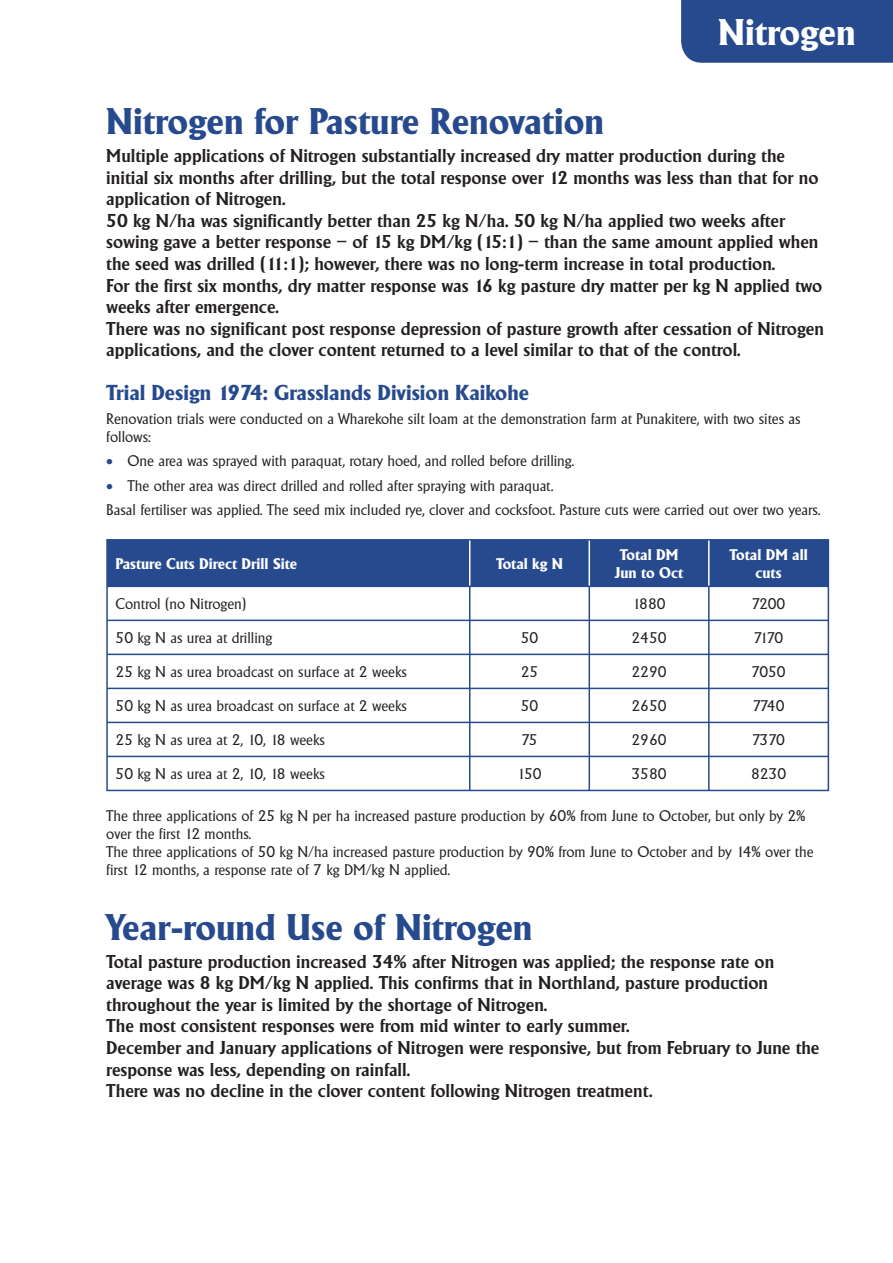
<style>
.page{position:relative;width:893px;height:1263px;background:#fff}
.page>*{position:absolute;margin:0;border:0;box-sizing:border-box;transform-origin:0 0}
.t1{font:700 36px "Adelon";color:#274a8e}
.t2{font:700 36px "Adelon";color:#fff}
.t3{font:700 21px "Adelon";color:#274a8e}
.t4{font:600 18px/21.6px "Adelon";color:#231f20}
.t5{font:15px/18px "Adelon";color:#231f20}
.t6{font:700 15px/18px "Adelon";color:#fff;text-align:center}
.s1{color:#274a8e}
</style>
<div class="page">
<div style="left:681px;top:0;width:212px;height:63px;background:#274a8e"></div>
<div style="left:108px;top:540px;width:720px;height:46px;background:#274a8e"></div>
<hr style="left:106px;top:539px;width:364px;height:1px;background:#274a8e">
<hr style="left:106px;top:540px;width:2px;height:46px;background:#274a8e">
<hr style="left:470px;top:539px;width:359px;height:1px;background:#274a8e">
<hr style="left:828px;top:540px;width:1px;height:46px;background:#274a8e">
<hr style="left:106px;top:586px;width:364px;height:1px;background:#274a8e">
<hr style="left:106px;top:587px;width:2px;height:33px;background:#274a8e">
<hr style="left:470px;top:586px;width:119px;height:1px;background:#274a8e">
<hr style="left:469px;top:587px;width:1px;height:33px;background:#274a8e">
<hr style="left:589px;top:586px;width:120px;height:1px;background:#274a8e">
<hr style="left:588px;top:587px;width:2px;height:33px;background:#274a8e">
<hr style="left:709px;top:586px;width:120px;height:1px;background:#274a8e">
<hr style="left:708px;top:587px;width:2px;height:33px;background:#274a8e">
<hr style="left:828px;top:587px;width:1px;height:33px;background:#274a8e">
<hr style="left:106px;top:620px;width:364px;height:1px;background:#274a8e">
<hr style="left:106px;top:621px;width:2px;height:33px;background:#274a8e">
<hr style="left:470px;top:620px;width:119px;height:1px;background:#274a8e">
<hr style="left:469px;top:621px;width:1px;height:33px;background:#274a8e">
<hr style="left:589px;top:620px;width:120px;height:1px;background:#274a8e">
<hr style="left:588px;top:621px;width:2px;height:33px;background:#274a8e">
<hr style="left:709px;top:620px;width:120px;height:1px;background:#274a8e">
<hr style="left:708px;top:621px;width:2px;height:33px;background:#274a8e">
<hr style="left:828px;top:621px;width:1px;height:33px;background:#274a8e">
<hr style="left:106px;top:654px;width:364px;height:1px;background:#274a8e">
<hr style="left:106px;top:655px;width:2px;height:33px;background:#274a8e">
<hr style="left:470px;top:654px;width:119px;height:1px;background:#274a8e">
<hr style="left:469px;top:655px;width:1px;height:33px;background:#274a8e">
<hr style="left:589px;top:654px;width:120px;height:1px;background:#274a8e">
<hr style="left:588px;top:655px;width:2px;height:33px;background:#274a8e">
<hr style="left:709px;top:654px;width:120px;height:1px;background:#274a8e">
<hr style="left:708px;top:655px;width:2px;height:33px;background:#274a8e">
<hr style="left:828px;top:655px;width:1px;height:33px;background:#274a8e">
<hr style="left:106px;top:688px;width:364px;height:1px;background:#274a8e">
<hr style="left:106px;top:689px;width:2px;height:33px;background:#274a8e">
<hr style="left:470px;top:688px;width:119px;height:1px;background:#274a8e">
<hr style="left:469px;top:689px;width:1px;height:33px;background:#274a8e">
<hr style="left:589px;top:688px;width:120px;height:1px;background:#274a8e">
<hr style="left:588px;top:689px;width:2px;height:33px;background:#274a8e">
<hr style="left:709px;top:688px;width:120px;height:1px;background:#274a8e">
<hr style="left:708px;top:689px;width:2px;height:33px;background:#274a8e">
<hr style="left:828px;top:689px;width:1px;height:33px;background:#274a8e">
<hr style="left:106px;top:722px;width:364px;height:1px;background:#274a8e">
<hr style="left:106px;top:723px;width:2px;height:33px;background:#274a8e">
<hr style="left:470px;top:722px;width:119px;height:1px;background:#274a8e">
<hr style="left:469px;top:723px;width:1px;height:33px;background:#274a8e">
<hr style="left:589px;top:722px;width:120px;height:1px;background:#274a8e">
<hr style="left:588px;top:723px;width:2px;height:33px;background:#274a8e">
<hr style="left:709px;top:722px;width:120px;height:1px;background:#274a8e">
<hr style="left:708px;top:723px;width:2px;height:33px;background:#274a8e">
<hr style="left:828px;top:723px;width:1px;height:33px;background:#274a8e">
<hr style="left:106px;top:756px;width:364px;height:1px;background:#274a8e">
<hr style="left:106px;top:757px;width:2px;height:33px;background:#274a8e">
<hr style="left:470px;top:756px;width:119px;height:1px;background:#274a8e">
<hr style="left:469px;top:757px;width:1px;height:33px;background:#274a8e">
<hr style="left:589px;top:756px;width:120px;height:1px;background:#274a8e">
<hr style="left:588px;top:757px;width:2px;height:33px;background:#274a8e">
<hr style="left:709px;top:756px;width:120px;height:1px;background:#274a8e">
<hr style="left:708px;top:757px;width:2px;height:33px;background:#274a8e">
<hr style="left:828px;top:757px;width:1px;height:33px;background:#274a8e">
<hr style="left:106px;top:790px;width:723px;height:1px;background:#274a8e">
<hr style="left:469px;top:540px;width:1px;height:46px;background:#fff">
<hr style="left:588px;top:540px;width:2px;height:46px;background:#fff">
<hr style="left:708px;top:540px;width:2px;height:46px;background:#fff">
<h1 class="t2" style="left:718px;top:19px;width:139px">Nitrogen</h1>
<h1 class="t1" style="left:106px;top:108px;width:499px">Nitrogen for Pasture Renovation</h1>
<p class="t4" style="left:106px;top:147px;width:719px">Multiple applications of Nitrogen substantially increased dry matter production during the initial six months after drilling, but the total response over 12 months was less than that for no application of Nitrogen.<br>50 kg N/ha was significantly better than 25 kg N/ha. 50 kg N/ha applied two weeks after sowing gave a better response – of 15 kg DM/kg (15:1) – than the same amount applied when the seed was drilled (11:1); however, there was no long-term increase in total production.<br>For the first six months, dry matter response was 16 kg pasture dry matter per kg N applied two weeks after emergence.<br>There was no significant post response depression of pasture growth after cessation of Nitrogen applications, and the clover content returned to a level similar to that of the control.</p>
<p class="t3" style="left:106px;top:385px;width:424px">Trial Design 1974: Grasslands Division Kaikohe</p>
<p class="t5" style="left:106px;top:411px;width:696px">Renovation trials were conducted on a Wharekohe silt loam at the demonstration farm at Punakitere, with two sites as follows:</p>
<p class="t5" style="left:106px;top:454px;width:469px"><span class="s1">•</span> One area was sprayed with paraquat, rotary hoed, and rolled before drilling.</p>
<p class="t5" style="left:106px;top:475px;width:716px;line-height:24.5px"><span class="s1">•</span> The other area was direct drilled and rolled after spraying with paraquat.<br>Basal fertiliser was applied. The seed mix included rye, clover and cocksfoot. Pasture cuts were carried out over two years.</p>
<p class="t6" style="left:116px;top:556px;width:183px">Pasture Cuts Direct Drill Site</p>
<p class="t6" style="left:496px;top:556px;width:68px">Total kg N</p>
<p class="t6" style="left:615px;top:547px;width:70px">Total DM<br>Jun to Oct</p>
<p class="t6" style="left:729px;top:547px;width:80px">Total DM all cuts</p>
<p class="t5" style="left:116px;top:596px;width:132px">Control (no Nitrogen)</p>
<p class="t5" style="left:632px;top:596px;width:35px">1880</p>
<p class="t5" style="left:752px;top:596px;width:35px">7200</p>
<p class="t5" style="left:116px;top:630px;width:158px">50 kg N as urea at drilling</p>
<p class="t5" style="left:521px;top:630px;width:19px">50</p>
<p class="t5" style="left:631px;top:630px;width:37px">2450</p>
<p class="t5" style="left:754px;top:630px;width:31px">7170</p>
<p class="t5" style="left:116px;top:664px;width:293px">25 kg N as urea broadcast on surface at 2 weeks</p>
<p class="t5" style="left:521px;top:664px;width:19px">25</p>
<p class="t5" style="left:631px;top:664px;width:37px">2290</p>
<p class="t5" style="left:751px;top:664px;width:36px">7050</p>
<p class="t5" style="left:116px;top:698px;width:293px">50 kg N as urea broadcast on surface at 2 weeks</p>
<p class="t5" style="left:521px;top:698px;width:19px">50</p>
<p class="t5" style="left:631px;top:698px;width:37px">2650</p>
<p class="t5" style="left:753px;top:698px;width:33px">7740</p>
<p class="t5" style="left:116px;top:732px;width:211px">25 kg N as urea at 2, 10, 18 weeks</p>
<p class="t5" style="left:522px;top:732px;width:17px">75</p>
<p class="t5" style="left:631px;top:732px;width:37px">2960</p>
<p class="t5" style="left:752px;top:732px;width:34px">7370</p>
<p class="t5" style="left:116px;top:767px;width:211px">50 kg N as urea at 2, 10, 18 weeks</p>
<p class="t5" style="left:517px;top:767px;width:26px">150</p>
<p class="t5" style="left:631px;top:767px;width:37px">3580</p>
<p class="t5" style="left:751px;top:767px;width:37px">8230</p>
<p class="t5" style="left:106px;top:809px;width:709px">The three applications of 25 kg N per ha increased pasture production by 60% from June to October, but only by 2% over the first 12 months.<br>The three applications of 50 kg N/ha increased pasture production by 90% from June to October and by 14% over the first 12 months, a response rate of 7 kg DM/kg N applied.</p>
<h1 class="t1" style="left:106px;top:914px;width:428px">Year-round Use of Nitrogen</h1>
<p class="t4" style="left:106px;top:952px;width:715px">Total pasture production increased 34% after Nitrogen was applied; the response rate on average was 8 kg DM/kg N applied. This confirms that in Northland, pasture production throughout the year is limited by the shortage of Nitrogen.<br>The most consistent responses were from mid winter to early summer.<br>December and January applications of Nitrogen were responsive, but from February to June the response was less, depending on rainfall.<br>There was no decline in the clover content following Nitrogen treatment.</p>
</div>
